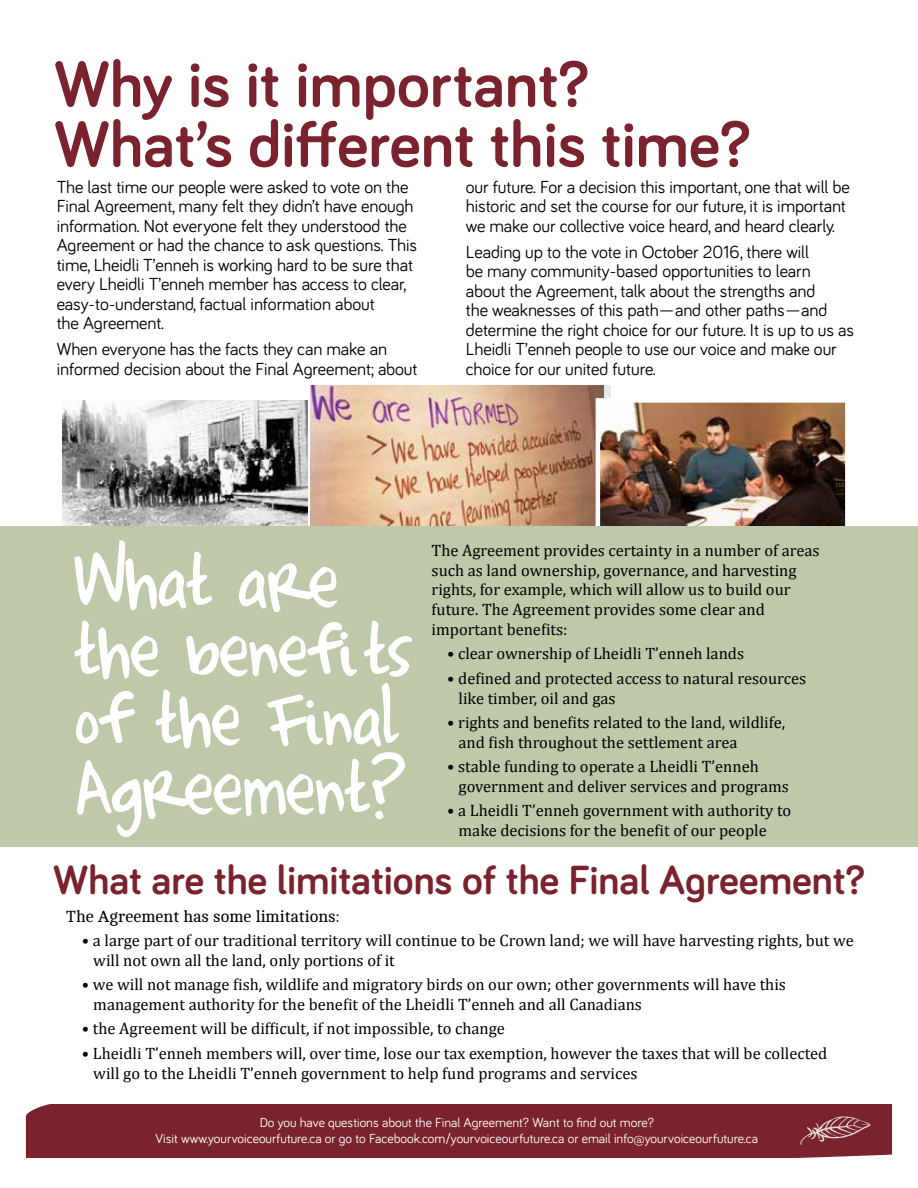
<style>
.page{position:relative;width:918px;height:1188px;background:#fff}
.page>*{position:absolute;margin:0;border:0;box-sizing:border-box;transform-origin:0 0}
.t1{font:90px/69px "Completein Him";letter-spacing:-.01em;color:#fff}
.t2{font:700 66.75px/60px "Bariol";color:#7a232e}
.t3{font:700 42px "Bariol";color:#7a232e}
.t4{font:18px/19.5px "Bariol";letter-spacing:-.005em;color:#000}
.t5{font:16.5px/19.8px "Cambria";color:#000}
.t6{font:16.5px "Cambo";color:#000}
.t7{font:13.5px/16.2px "Bariol";color:#fff;text-align:center}
</style>
<div class="page">
<div style="left:26px;top:1104px;width:866px;height:54px;background:#7a232e"></div>
<svg style="left:799px;top:1116px;width:72px;height:29px;background:#8d454e"></svg>
<img style="left:63px;top:400px;width:244px;height:126px">
<img style="left:311px;top:385px;width:292px;height:141px">
<img style="left:601px;top:403px;width:244px;height:123px">
<div style="left:596px;top:398px;width:254px;height:147px;border:4px solid #fff"></div>
<div style="left:0;top:526px;width:918px;height:321px;background:#bdc9a8"></div>
<h2 class="t2" style="left:54px;top:52px;width:698px">Why is it important?<br>What’s different this time?</h2>
<p class="t4" style="left:57px;top:176px;width:362px">The last time our people were asked to vote on the Final Agreement, many felt they didn’t have enough information. Not everyone felt they understood the Agreement or had the chance to ask questions. This time, Lheidli T’enneh is working hard to be sure that every Lheidli T’enneh member has access to clear, easy-to-understand, factual information about<br>the Agreement.</p>
<p class="t4" style="left:57px;top:339px;width:362px">When everyone has the facts they can make an informed decision about the Final Agreement; about</p>
<p class="t4" style="left:466px;top:176px;width:386px">our future. For a decision this important, one that will be historic and set the course for our future, it is important we make our collective voice heard, and heard clearly.</p>
<p class="t4" style="left:466px;top:241px;width:390px">Leading up to the vote in October 2016 , there will<br>be many community-based opportunities to learn about the Agreement, talk about the strengths and<br>the weaknesses of this path—and other paths—and determine the right choice for our future. It is up to us as Lheidli T’enneh people to use our voice and make our choice for our united future.</p>
<h1 class="t1" style="left:75px;top:552px;width:340px">What are the benef ts of the Final<br>Agreement?</h1>
<p class="t5" style="left:432px;top:540px;width:390px">The Agreement provides certainty in a number of areas such as land ownership, governance, and harvesting rights, for example, which will allow us to build our future. The Agreement provides some clear and important benefits:</p>
<h1 class="t1" style="left:338px;top:621px;width:20px">i</h1>
<p class="t5" style="left:447px;top:644px;width:298px">• clear ownership of Lheidli T’enneh lands</p>
<p class="t5" style="left:459px;top:668px;width:349px;text-indent:-11px">• defined and protected access to natural resources like timber, oil and gas</p>
<p class="t5" style="left:459px;top:712px;width:328px;text-indent:-11px">• rights and benefits related to the land, wildlife, and fish throughout the settlement area</p>
<p class="t5" style="left:459px;top:757px;width:332px;text-indent:-11px">• stable funding to operate a Lheidli T’enneh government and deliver services and programs</p>
<p class="t5" style="left:459px;top:801px;width:334px;text-indent:-11px">• a Lheidli T’enneh government with authority to make decisions for the benefit of our people</p>
<h3 class="t3" style="left:53px;top:851px;width:813px">What are the limitations of the Final Agreement?</h3>
<p class="t6" style="left:66px;top:907px;width:274px">The Agreement has some limitations:</p>
<p class="t5" style="left:93px;top:930px;width:762px;text-indent:-11px">• a large part of our traditional territory will continue to be Crown land; we will have harvesting rights, but we will not own all the land, only portions of it</p>
<p class="t5" style="left:93px;top:975px;width:694px;text-indent:-11px">• we will not manage fish, wildlife and migratory birds on our own; other governments will have this management authority for the benefit of the Lheidli T’enneh and all Canadians</p>
<p class="t5" style="left:82px;top:1019px;width:424px">• the Agreement will be difficult, if not impossible, to change</p>
<p class="t5" style="left:93px;top:1043px;width:736px;text-indent:-11px">• Lheidli T’enneh members will, over time, lose our tax exemption, however the taxes that will be collected will go to the Lheidli T’enneh government to help fund programs and services</p>
<p class="t7" style="left:155px;top:1114px;width:604px">Do you have questions about the Final Agreement? Want to find out more?<br>Visit www.yourvoiceourfuture.ca or go to Facebook.com/yourvoiceourfuture.ca or email info@yourvoiceourfuture.ca</p>
</div>
